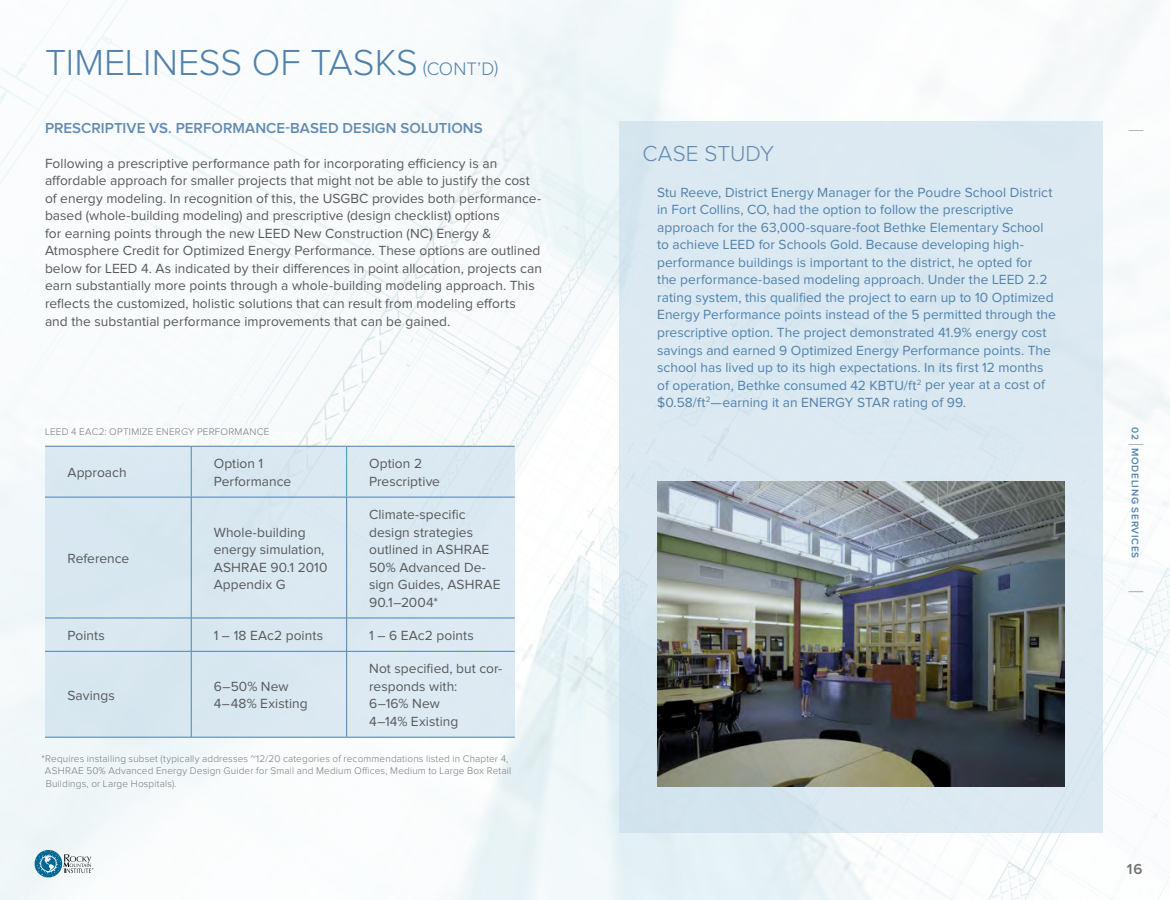
<style>
.page{position:relative;width:1170px;height:900px;background:#fff}
.page>*{position:absolute;margin:0;border:0;box-sizing:border-box;transform-origin:0 0}
.t1{font:300 37.5px "Proxima Nova";color:#5082ad}
.t2{font:300 22.5px "Proxima Nova";letter-spacing:.005em;color:#628bb3}
.t3{font:600 15px "Proxima Nova";letter-spacing:.005em;color:#628bb3}
.t4{font:600 15px "Proxima Nova";color:#717073}
.t5{font:13.75px/17.5px "Proxima Nova";letter-spacing:.005em;color:#58595b}
.t6{font:13.75px/17.5px "Proxima Nova";letter-spacing:.005em;color:#5082ad}
.t7{font:300 10px/12.5px "Proxima Nova";letter-spacing:.015em;color:#77787b}
.t8{font:600 10px "Proxima Nova";letter-spacing:.07em;color:#5082ad}
.s1{font-size:18.75px}
</style>
<div class="page">
<img style="left:0;top:0;width:1170px;height:900px">
<svg style="left:35px;top:850px;width:58px;height:27px"></svg>
<svg style="left:1129px;top:130px;width:14px;height:1px"></svg>
<svg style="left:1129px;top:444px;width:14px;height:1px"></svg>
<svg style="left:1129px;top:591px;width:14px;height:1px"></svg>
<div style="left:619px;top:121px;width:483px;height:711px;background:#dbe9f1"></div>
<div style="left:45px;top:446px;width:470px;height:291px;background:#dae8f1"></div>
<img style="left:657px;top:482px;width:407px;height:305px">
<hr style="left:191px;top:497px;width:1px;height:121px;background:#5082ad">
<hr style="left:346px;top:497px;width:1px;height:121px;background:#5082ad">
<hr style="left:45px;top:618px;width:146px;height:1px;background:#5082ad">
<hr style="left:191px;top:618px;width:156px;height:1px;background:#5082ad">
<hr style="left:191px;top:618px;width:1px;height:33px;background:#5082ad">
<hr style="left:347px;top:618px;width:168px;height:1px;background:#5082ad">
<hr style="left:346px;top:618px;width:1px;height:33px;background:#5082ad">
<hr style="left:45px;top:651px;width:146px;height:1px;background:#5082ad">
<hr style="left:191px;top:651px;width:156px;height:1px;background:#5082ad">
<hr style="left:191px;top:652px;width:1px;height:85px;background:#5082ad">
<hr style="left:347px;top:651px;width:168px;height:1px;background:#5082ad">
<hr style="left:346px;top:652px;width:1px;height:85px;background:#5082ad">
<hr style="left:45px;top:737px;width:146px;height:1px;background:#5082ad">
<hr style="left:191px;top:737px;width:156px;height:1px;background:#5082ad">
<hr style="left:347px;top:737px;width:168px;height:1px;background:#5082ad">
<hr style="left:45px;top:446px;width:146px;height:1px;background:#5082ad">
<hr style="left:191px;top:446px;width:156px;height:1px;background:#5082ad">
<hr style="left:347px;top:446px;width:168px;height:1px;background:#5082ad">
<hr style="left:45px;top:497px;width:146px;height:1px;background:#5082ad">
<hr style="left:191px;top:497px;width:156px;height:1px;background:#5082ad">
<hr style="left:347px;top:497px;width:168px;height:1px;background:#5082ad">
<hr style="left:191px;top:447px;width:1px;height:50px;background:#478eb4">
<hr style="left:346px;top:447px;width:1px;height:50px;background:#478eb4">
<h1 class="t1" style="left:45px;top:45px;width:455px">TIMELINESS OF TASKS <span class="s1">(CONT’D)</span></h1>
<p class="t3" style="left:45px;top:121px;width:439px">PRESCRIPTIVE VS. PERFORMANCE-BASED DESIGN SOLUTIONS</p>
<p class="t5" style="left:45px;top:155px;width:499px">Following a prescriptive performance path for incorporating efficiency is an affordable approach for smaller projects that might not be able to justify the cost of energy modeling. In recognition of this, the USGBC provides both performance&shy;based (whole-building modeling) and prescriptive (design checklist) options<br>for earning points through the new LEED New Construction (NC) Energy &amp; Atmosphere Credit for Optimized Energy Performance. These options are outlined below for LEED 4. As indicated by their differences in point allocation, projects can earn substantially more points through a whole-building modeling approach. This reflects the customized, holistic solutions that can result from modeling efforts and the substantial performance improvements that can be gained.</p>
<p class="t7" style="left:45px;top:426px;width:226px">LEED 4 EAC2: OPTIMIZE ENERGY PERFORMANCE</p>
<p class="t5" style="left:68px;top:464px;width:61px">Approach</p>
<p class="t5" style="left:214px;top:456px;width:79px">Option 1<br>Performance</p>
<p class="t5" style="left:369px;top:456px;width:72px">Option 2<br>Prescriptive</p>
<p class="t5" style="left:68px;top:550px;width:63px">Reference</p>
<p class="t5" style="left:214px;top:524px;width:115px">Whole-building energy simulation,<br>ASHRAE 90.1 2010<br>Appendix G</p>
<p class="t5" style="left:369px;top:507px;width:133px">Climate-specific design strategies outlined in ASHRAE<br>50% Advanced De&shy;sign Guides, ASHRAE<br>90.1–2004*</p>
<p class="t5" style="left:68px;top:627px;width:39px">Points</p>
<p class="t5" style="left:214px;top:627px;width:111px">1 – 18 EAc2 points</p>
<p class="t5" style="left:369px;top:627px;width:106px">1 – 6 EAc2 points</p>
<p class="t5" style="left:369px;top:661px;width:135px">Not specified, but cor&shy;responds with:<br>6–16% New<br>4–14% Existing</p>
<p class="t7" style="left:45px;top:752px;width:468px;text-indent:-3px">*Requires installing subset (typically addresses ~12/20 categories of recommendations listed in Chapter 4,<br>ASHRAE 50% Advanced Energy Design Guider for Small and Medium Offices, Medium to Large Box Retail<br>Buildings, or Large Hospitals).</p>
<p class="t5" style="left:68px;top:687px;width:49px">Savings</p>
<p class="t5" style="left:214px;top:678px;width:96px">6–50% New<br>4–48% Existing</p>
<h2 class="t2" style="left:643px;top:144px;width:133px">CASE STUDY</h2>
<p class="t6" style="left:657px;top:184px;width:400px">Stu Reeve, District Energy Manager for the Poudre School District in Fort Collins, CO, had the option to follow the prescriptive approach for the 63,000-square-foot Bethke Elementary School to achieve LEED for Schools Gold. Because developing high&shy;performance buildings is important to the district, he opted for<br>the performance-based modeling approach. Under the LEED 2.2 rating system, this qualified the project to earn up to 10 Optimized Energy Performance points instead of the 5 permitted through the prescriptive option. The project demonstrated 41.9% energy cost savings and earned 9 Optimized Energy Performance points. The school has lived up to its high expectations. In its first 12 months of operation, Bethke consumed 42 KBTU/ft<sup>2</sup> per year at a cost of $0.58/ft<sup>2</sup>—earning it an ENERGY STAR rating of 99.</p>
<p class="t8" style="left:1140px;top:427px;width:132px;rotate:90deg">02 MODELING SERVICES</p>
<p class="t4" style="left:1127px;top:862px;width:17px">16</p>
</div>
